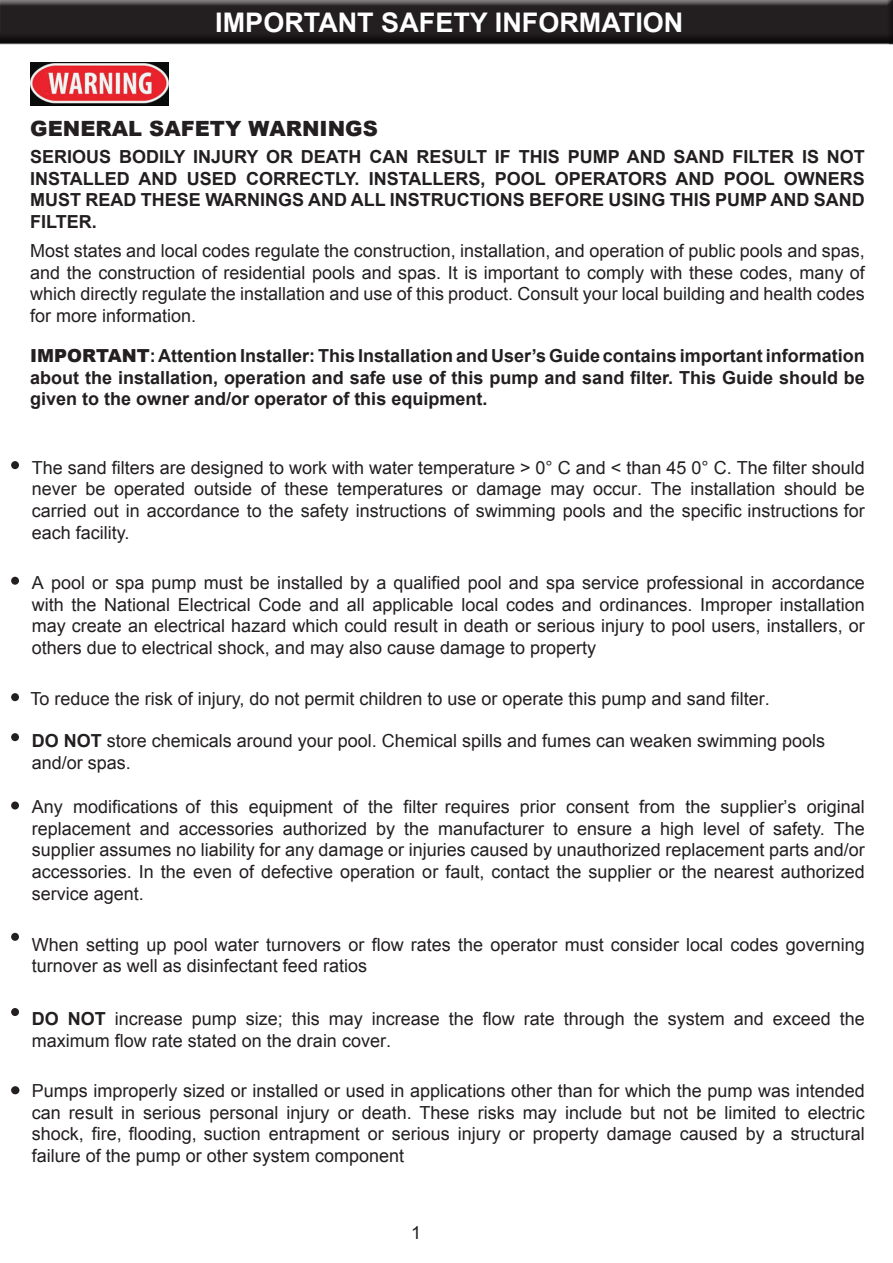
<style>
.page{position:relative;width:893px;height:1263px;background:#fff}
.page>*{position:absolute;margin:0;border:0;box-sizing:border-box;transform-origin:0 0}
.t1{font:700 27px "Arial";color:#fff}
.t2{font:900 21px "Arial";color:#231f20}
.t3{font:18px/21.6px "Arial";color:#231f20;text-align:justify}
.t4{font:700 18px/21.6px "Arial";color:#231f20;text-align:justify}
.s1{font-weight:900}
.s2{font-weight:700}
</style>
<div class="page">
<img style="left:30px;top:62px;width:138px;height:44px">
<div style="left:11px;top:461px;width:8px;height:8px;background:#231f20;border-radius:50%"></div>
<div style="left:11px;top:577px;width:8px;height:8px;background:#231f20;border-radius:50%"></div>
<div style="left:11px;top:693px;width:8px;height:8px;background:#231f20;border-radius:50%"></div>
<div style="left:11px;top:733px;width:8px;height:8px;background:#231f20;border-radius:50%"></div>
<div style="left:11px;top:801px;width:8px;height:8px;background:#231f20;border-radius:50%"></div>
<div style="left:11px;top:933px;width:8px;height:8px;background:#231f20;border-radius:50%"></div>
<div style="left:11px;top:1008px;width:8px;height:8px;background:#231f20;border-radius:50%"></div>
<div style="left:11px;top:1086px;width:8px;height:8px;background:#231f20;border-radius:50%"></div>
<div style="left:0;top:0;width:893px;height:45px;background:#231f20;opacity:.75"></div>
<p class="t1" style="left:215px;top:4px;width:469px">IMPORTANT SAFETY INFORMATION</p>
<p class="t2" style="left:30px;top:114px;width:349px">GENERAL SAFETY WARNINGS</p>
<p class="t4" style="left:30px;top:147px;width:836px">SERIOUS BODILY INJURY OR DEATH CAN RESULT IF THIS PUMP AND SAND FILTER IS NOT INSTALLED AND USED CORRECTLY. INSTALLERS, POOL OPERATORS AND POOL OWNERS MUST READ THESE WARNINGS AND ALL INSTRUCTIONS BEFORE USING THIS PUMP AND SAND FILTER.</p>
<p class="t3" style="left:30px;top:240px;width:836px">Most states and local codes regulate the construction, installation, and operation of public pools and spas, and the construction of residential pools and spas. It is important to comply with these codes, many of which directly regulate the installation and use of this product. Consult your local building and health codes for more information.</p>
<p class="t4" style="left:30px;top:345px;width:836px"><span class="s1">IMPORTANT</span>: Attention Installer: This Installation and User’s Guide contains important information about the installation, operation and safe use of this pump and sand filter. This Guide should be given to the owner and/or operator of this equipment.</p>
<p class="t3" style="left:32px;top:457px;width:834px">The sand filters are designed to work with water temperature &gt; 0° C and &lt; than 45 0° C. The filter should never be operated outside of these temperatures or damage may occur. The installation should be carried out in accordance to the safety instructions of swimming pools and the specific instructions for each facility.</p>
<p class="t3" style="left:32px;top:572px;width:834px">A pool or spa pump must be installed by a qualified pool and spa service professional in accordance with the National Electrical Code and all applicable local codes and ordinances. Improper installation may create an electrical hazard which could result in death or serious injury to pool users, installers, or others due to electrical shock, and may also cause damage to property</p>
<p class="t3" style="left:31px;top:688px;width:741px">To reduce the risk of injury, do not permit children to use or operate this pump and sand filter.</p>
<p class="t3" style="left:32px;top:730px;width:795px"><span class="s2">DO NOT</span> store chemicals around your pool. Chemical spills and fumes can weaken swimming pools and/or spas.</p>
<p class="t3" style="left:32px;top:796px;width:834px">Any modifications of this equipment of the filter requires prior consent from the supplier’s original replacement and accessories authorized by the manufacturer to ensure a high level of safety. The supplier assumes no liability for any damage or injuries caused by unauthorized replacement parts and/or accessories. In the even of defective operation or fault, contact the supplier or the nearest authorized service agent.</p>
<p class="t3" style="left:32px;top:934px;width:834px">When setting up pool water turnovers or flow rates the operator must consider local codes governing turnover as well as disinfectant feed ratios</p>
<p class="t3" style="left:32px;top:1008px;width:834px"><span class="s2">DO NOT</span> increase pump size; this may increase the flow rate through the system and exceed the maximum flow rate stated on the drain cover.</p>
<p class="t3" style="left:32px;top:1080px;width:834px">Pumps improperly sized or installed or used in applications other than for which the pump was intended can result in serious personal injury or death. These risks may include but not be limited to electric shock, fire, flooding, suction entrapment or serious injury or property damage caused by a structural failure of the pump or other system component</p>
<p class="t3" style="left:411px;top:1222px;width:12px">1</p>
</div>
